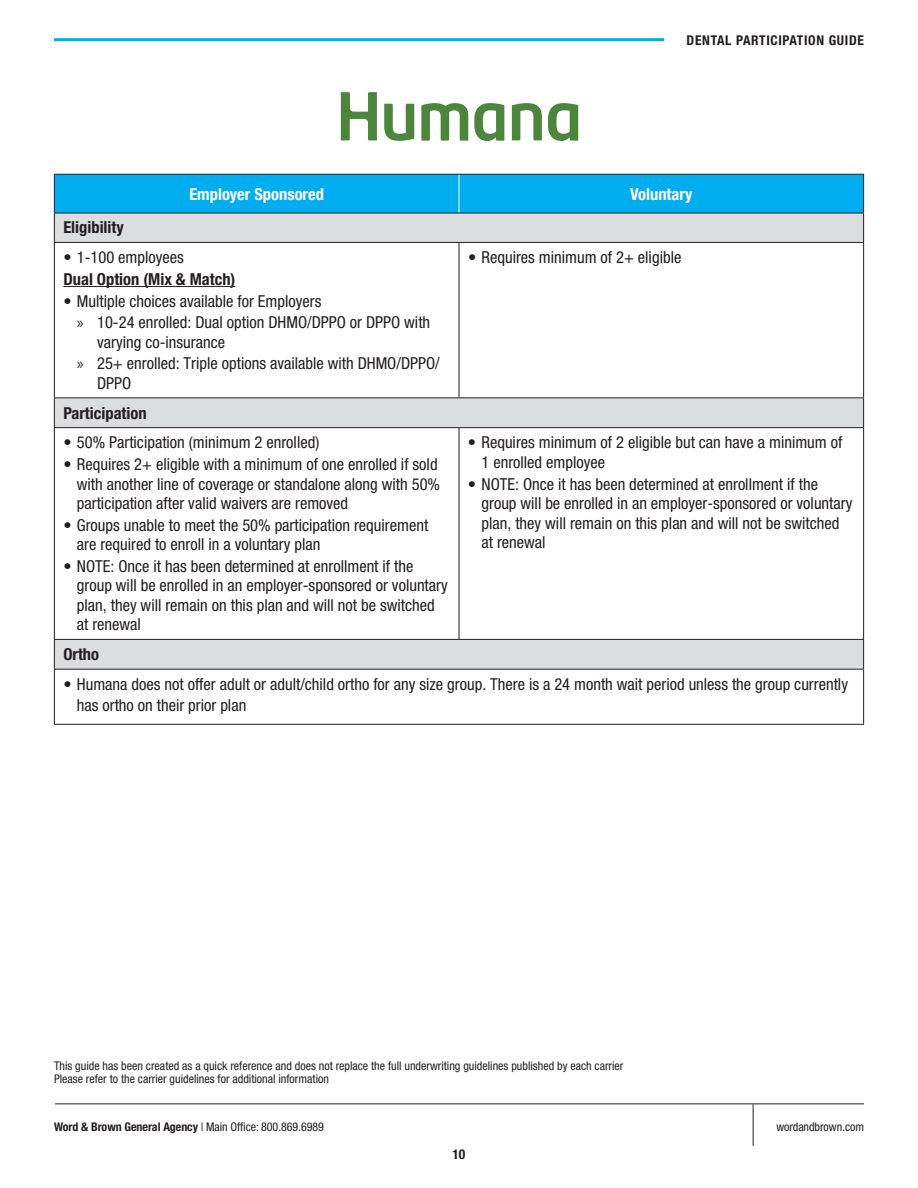
<style>
.page{position:relative;width:918px;height:1188px;background:#fff}
.page>*{position:absolute;margin:0;border:0;box-sizing:border-box;transform-origin:0 0}
.t1{font:condensed 16.5px/19.5px "Helvetica Neue LT Std";color:#231f20}
.Level_1_Regular_Bullets{font:700 condensed 16.5px "Helvetica Neue LT Std";color:#231f20}
.Table_Header_Row{font:700 condensed 16.5px "Helvetica Neue LT Std";color:#fff}
.t2{font:700 condensed 13.5px "Helvetica Neue LT Std";letter-spacing:.05em;color:#231f20}
.t3{font:condensed 12px/13.5px "Helvetica Neue LT Std";color:#231f20}
.s1{font-family:"Myriad Pro";font-stretch:normal}
.s2{font-weight:700}
</style>
<div class="page">
<hr style="left:54px;top:38px;width:610px;height:3px;background:#00aeef">
<hr style="left:55px;top:1103px;width:809px;height:1px;background:#231f20">
<hr style="left:753px;top:1104px;width:1px;height:42px;background:#231f20">
<svg style="left:341px;top:92px;width:237px;height:49px"></svg>
<svg style="left:55px;top:243px;width:808px;height:426px"></svg>
<hr style="left:54px;top:242px;width:405px;height:1px;background:#231f20">
<hr style="left:459px;top:242px;width:405px;height:1px;background:#231f20">
<hr style="left:459px;top:243px;width:1px;height:154px;background:#231f20">
<hr style="left:863px;top:243px;width:1px;height:154px;background:#231f20">
<hr style="left:54px;top:397px;width:405px;height:1px;background:#231f20">
<hr style="left:459px;top:397px;width:405px;height:1px;background:#231f20">
<svg style="left:863px;top:398px;width:1px;height:29px"></svg>
<hr style="left:54px;top:427px;width:405px;height:1px;background:#231f20">
<hr style="left:459px;top:427px;width:405px;height:1px;background:#231f20">
<hr style="left:459px;top:428px;width:1px;height:211px;background:#231f20">
<hr style="left:863px;top:428px;width:1px;height:211px;background:#231f20">
<hr style="left:54px;top:639px;width:405px;height:1px;background:#231f20">
<hr style="left:459px;top:639px;width:405px;height:1px;background:#231f20">
<svg style="left:863px;top:640px;width:1px;height:29px"></svg>
<hr style="left:54px;top:669px;width:405px;height:1px;background:#231f20">
<hr style="left:459px;top:669px;width:405px;height:1px;background:#231f20">
<hr style="left:863px;top:670px;width:1px;height:54px;background:#231f20">
<hr style="left:54px;top:724px;width:405px;height:1px;background:#231f20">
<hr style="left:459px;top:724px;width:405px;height:1px;background:#231f20">
<svg style="left:54px;top:175px;width:810px;height:67px;background:#5dc0e6"></svg>
<hr style="left:54px;top:243px;width:1px;height:154px;background:#231f20">
<svg style="left:54px;top:398px;width:1px;height:29px"></svg>
<hr style="left:54px;top:428px;width:1px;height:211px;background:#231f20">
<svg style="left:54px;top:640px;width:1px;height:29px"></svg>
<hr style="left:54px;top:670px;width:1px;height:54px;background:#231f20">
<hr style="left:459px;top:175px;width:1px;height:38px;background:#fff">
<hr style="left:54px;top:174px;width:405px;height:1px;background:#231f20">
<hr style="left:459px;top:174px;width:405px;height:1px;background:#231f20">
<hr style="left:863px;top:175px;width:1px;height:38px;background:#231f20">
<hr style="left:54px;top:213px;width:405px;height:1px;background:#231f20">
<hr style="left:459px;top:213px;width:405px;height:1px;background:#231f20">
<hr style="left:63px;top:286px;width:173px;height:1px;background:#231f20">
<p class="t2" style="left:687px;top:32px;width:179px">DENTAL PARTICIPATION GUIDE</p>
<p class="Table_Header_Row" style="left:189px;top:184px;width:136px">Employer Sponsored</p>
<p class="Table_Header_Row" style="left:630px;top:184px;width:64px">Voluntary</p>
<p class="Level_1_Regular_Bullets" style="left:63px;top:218px;width:62px">Eligibility</p>
<p class="t1" style="left:63px;top:248px;width:122px">• 1-100 employees</p>
<p class="Level_1_Regular_Bullets" style="left:63px;top:269px;width:174px">Dual Option (Mix &amp; Match)</p>
<p class="t1" style="left:63px;top:291px;width:260px">• Multiple choices available for Employers</p>
<p class="t1" style="left:97px;top:313px;width:335px;text-indent:-20px"><span class="s1">»</span> 10-24 enrolled: Dual option DHMO/DPPO or DPPO with varying co-insurance</p>
<p class="t1" style="left:97px;top:354px;width:344px;text-indent:-20px"><span class="s1">»</span> 25+ enrolled: Triple options available with DHMO/DPPO/<br>DPPO</p>
<p class="Level_1_Regular_Bullets" style="left:63px;top:403px;width:85px">Participation</p>
<p class="t1" style="left:63px;top:433px;width:257px">• 50% Participation (minimum 2 enrolled)</p>
<p class="t1" style="left:77px;top:454px;width:365px;text-indent:-14px">• Requires 2+ eligible with a minimum of one enrolled if sold with another line of coverage or standalone along with 50% participation after valid waivers are removed</p>
<p class="t1" style="left:77px;top:515px;width:353px;text-indent:-14px">• Groups unable to meet the 50% participation requirement are required to enroll in a voluntary plan</p>
<p class="t1" style="left:77px;top:556px;width:372px;text-indent:-14px">• NOTE: Once it has been determined at enrollment if the group will be enrolled in an employer-sponsored or voluntary plan, they will remain on this plan and will not be switched at renewal</p>
<p class="t1" style="left:468px;top:248px;width:215px">• Requires minimum of 2+ eligible</p>
<p class="t1" style="left:481px;top:433px;width:362px;text-indent:-14px">• Requires minimum of 2 eligible but can have a minimum of<br>1 enrolled employee</p>
<p class="t1" style="left:481px;top:474px;width:372px;text-indent:-14px">• NOTE: Once it has been determined at enrollment if the group will be enrolled in an employer-sponsored or voluntary plan, they will remain on this plan and will not be switched at renewal</p>
<p class="Level_1_Regular_Bullets" style="left:63px;top:644px;width:37px">Ortho</p>
<p class="t1" style="left:77px;top:674px;width:773px;line-height:21px;text-indent:-14px">• Humana does not offer adult or adult/child ortho for any size group. There is a 24 month wait period unless the group currently has ortho on their prior plan</p>
<p class="t3" style="left:54px;top:1059px;width:571px">This guide has been created as a quick reference and does not replace the full underwriting guidelines published by each carrier<br>Please refer to the carrier guidelines for additional information</p>
<p class="t3" style="left:54px;top:1120px;width:271px"><span class="s2">Word &amp; Brown General Agency</span> | Main Office: 800.869.6989</p>
<p class="t3" style="left:776px;top:1120px;width:89px">wordandbrown.com</p>
<p class="t2" style="left:453px;top:1146px;width:14px">10</p>
</div>
